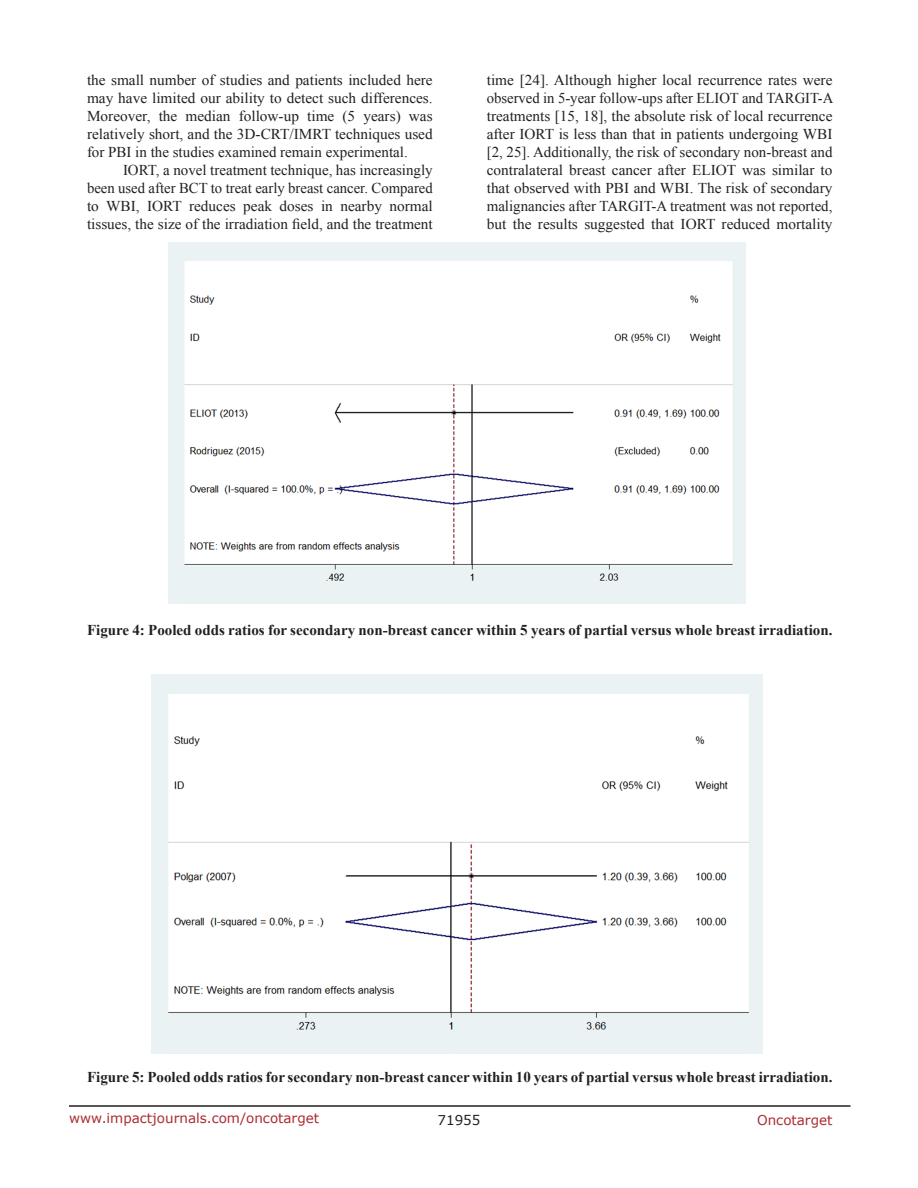
<style>
.page{position:relative;width:918px;height:1188px;background:#fff}
.page>*{position:absolute;margin:0;border:0;box-sizing:border-box;transform-origin:0 0}
.BodyText{font:15px/18px "Times New Roman";color:#231f20;text-align:justify}
.FigureText{font:700 15px "Times New Roman";color:#231f20}
.t1{font:13.5px "Verdana";color:#ac2b31}
.t2{font:13.5px "Verdana";color:#231f20}
</style>
<div class="page">
<hr style="left:69px;top:1105px;width:781px;height:2px;background:#231f20">
<img style="left:152px;top:674px;width:611px;height:379px">
<img style="left:169px;top:243px;width:577px;height:360px">
<p class="BodyText" style="left:87px;top:71px;width:347px">the small number of studies and patients included here may have limited our ability to detect such differences.<br>Moreover, the median follow-up time (5 years) was relatively short, and the 3D-CRT/IMRT techniques used for PBI in the studies examined remain experimental.</p>
<p class="BodyText" style="left:87px;top:161px;width:347px;text-indent:36px">IORT, a novel treatment technique, has increasingly been used after BCT to treat early breast cancer. Compared to WBI, IORT reduces peak doses in nearby normal tissues, the size of the irradiation field, and the treatment</p>
<p class="BodyText" style="left:487px;top:71px;width:348px">time [24]. Although higher local recurrence rates were observed in 5-year follow-ups after ELIOT and TARGIT-A treatments [15, 18], the absolute risk of local recurrence after IORT is less than that in patients undergoing WBI [2, 25]. Additionally, the risk of secondary non-breast and contralateral breast cancer after ELIOT was similar to that observed with PBI and WBI. The risk of secondary malignancies after TARGIT-A treatment was not reported, but the results suggested that IORT reduced mortality</p>
<p class="FigureText" style="left:87px;top:619px;width:747px">Figure 4: Pooled odds ratios for secondary non-breast cancer within 5 years of partial versus whole breast irradiation.</p>
<p class="FigureText" style="left:87px;top:1066px;width:747px">Figure 5: Pooled odds ratios for secondary non-breast cancer within 10 years of partial versus whole breast irradiation.</p>
<p class="t1" style="left:69px;top:1109px;width:252px">www.impactjournals.com/oncotarget</p>
<p class="t2" style="left:438px;top:1111px;width:44px">71955</p>
<p class="t1" style="left:757px;top:1111px;width:77px">Oncotarget</p>
</div>
